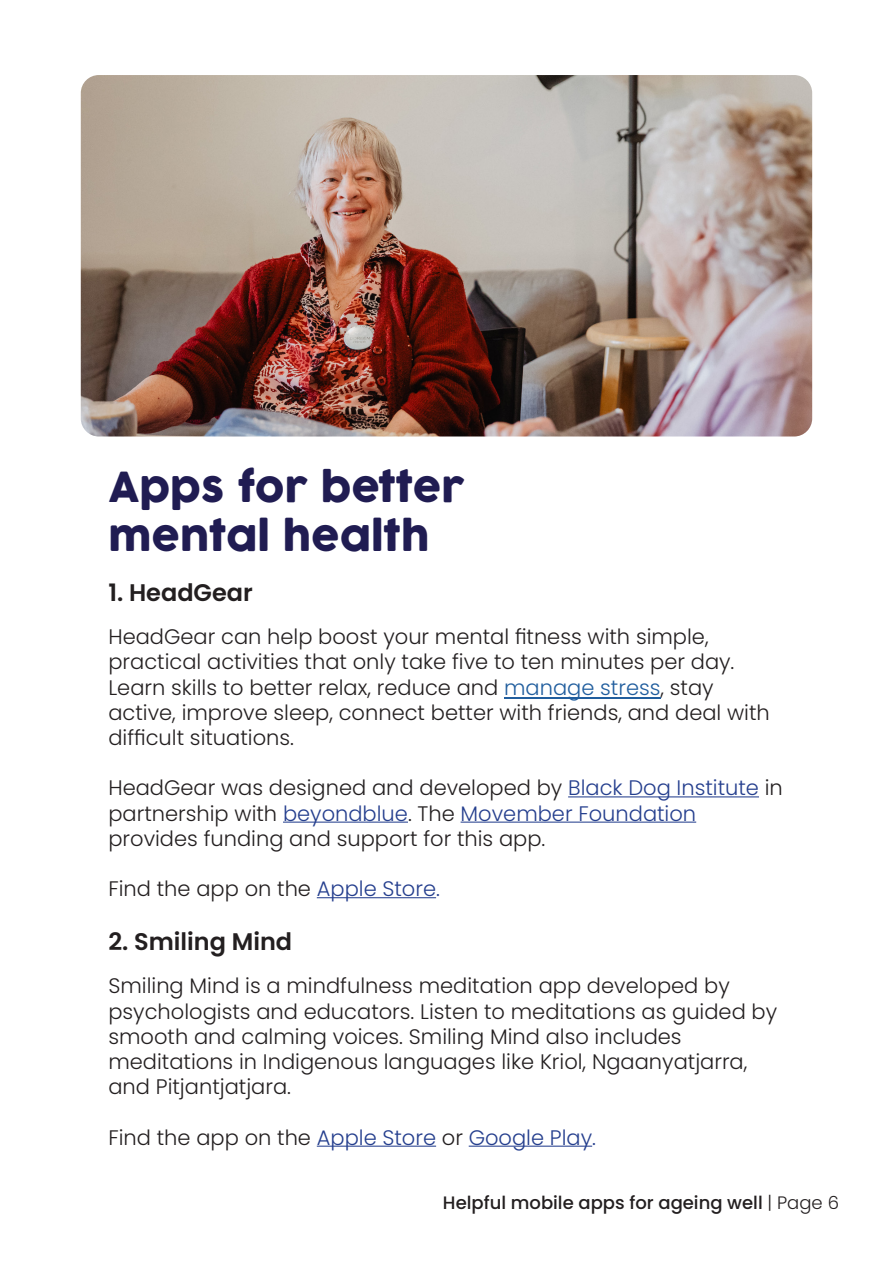
<style>
.page{position:relative;width:893px;height:1263px;background:#fff}
.page>*{position:absolute;margin:0;border:0;box-sizing:border-box;transform-origin:0 0}
.t1{font:40.5px/48.6px "Cocogoose";color:#201c52}
.t2{font:600 24px "Poppins";color:#231f20}
.t3{font:300 21px/25.2px "Poppins";color:#231f20}
.t4{font:300 21px "Poppins";color:#253f8e}
.t5{font:500 18px "Poppins";color:#231f20}
.s1{color:#215e9e}
.s2{color:#253f8e}
.s3{color:#231f20}
.s4{font-weight:300}
</style>
<div class="page">
<hr style="left:568px;top:796px;width:191px;height:1px;background:#253f8e">
<hr style="left:283px;top:821px;width:125px;height:2px;background:#253f8e">
<hr style="left:461px;top:821px;width:235px;height:2px;background:#253f8e">
<hr style="left:317px;top:897px;width:119px;height:1px;background:#253f8e">
<hr style="left:317px;top:1145px;width:119px;height:2px;background:#253f8e">
<hr style="left:469px;top:1145px;width:123px;height:2px;background:#253f8e">
<hr style="left:504px;top:698px;width:156px;height:1px;background:#215e9e">
<img style="left:81px;top:75px;width:731px;height:361px">
<h1 class="t1" style="left:108px;top:465px;width:358px">Apps for better mental health</h1>
<p class="t2" style="left:108px;top:579px;width:146px">1. HeadGear</p>
<p class="t3" style="left:108px;top:624px;width:663px">HeadGear can help boost your mental fitness with simple, practical activities that only take five to ten minutes per day.<br>Learn skills to better relax, reduce and <span class="s1">manage stress</span>, stay active, improve sleep, connect better with friends, and deal with difficult situations.</p>
<p class="t3" style="left:108px;top:775px;width:676px">HeadGear was designed and developed by <span class="s2">Black Dog Institute</span> in partnership with <span class="s2">beyondblue</span>. The <span class="s2">Movember Foundation </span>provides funding and support for this app.</p>
<p class="t3" style="left:108px;top:876px;width:333px">Find the app on the <span class="s2">Apple Store.</span></p>
<p class="t2" style="left:108px;top:928px;width:185px">2. Smiling Mind</p>
<p class="t3" style="left:108px;top:973px;width:670px">Smiling Mind is a mindfulness meditation app developed by psychologists and educators. Listen to meditations as guided by smooth and calming voices. Smiling Mind also includes meditations in Indigenous languages like Kriol, Ngaanyatjarra, and Pitjantjatjara.</p>
<p class="t4" style="left:108px;top:1125px;width:489px"><span class="s3">Find the app on the</span> Apple Store <span class="s3">or</span> Google Play.</p>
<p class="t5" style="left:443px;top:1192px;width:397px">Helpful mobile apps for ageing well <span class="s4">| Page 6</span></p>
</div>
